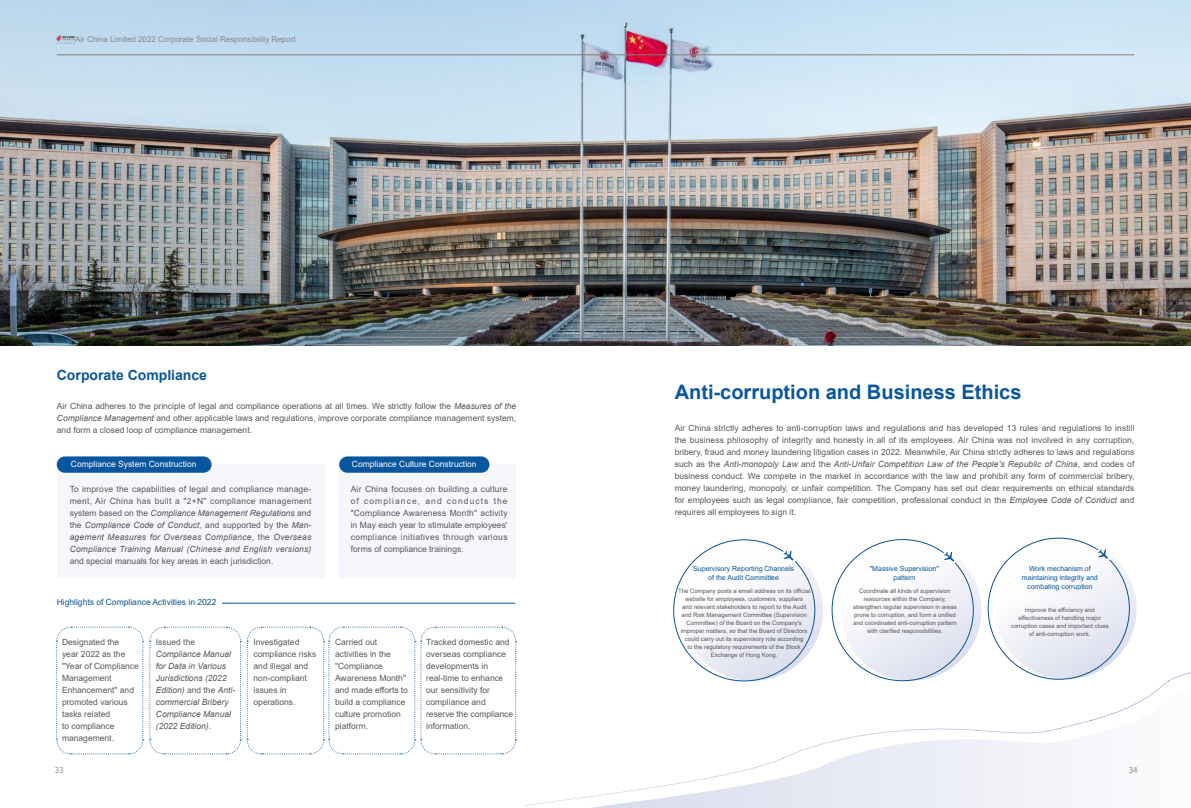
<style>
.page{position:relative;width:1191px;height:808px;background:#fff}
.page>*{position:absolute;margin:0;border:0;box-sizing:border-box;transform-origin:0 0}
.t1{font:700 20px "Arial";color:#08569e}
.t2{font:700 14px "Arial";color:#08569e}
.t3{font:8.5px/12px "Arial";color:#595757}
.t4{font:italic 8.5px/12px "Arial";color:#595757}
.t5{font:8.5px "Arial";color:#fff}
.t6{font:8.5px "Arial";color:#08569e}
.t7{font:8px "Arial";color:#878787}
.t8{font:8px "Source Han Sans CN";color:#898989}
.t9{font:7px/9px "Arial";color:#08569e;text-align:center}
.t10{font:6px/8px "Arial";color:#595757;text-align:center}
.s1{font-style:italic}
.s2{font-style:normal}
</style>
<div class="page">
<svg style="left:995px;top:538px;width:141px;height:141px"></svg>
<svg style="left:840px;top:540px;width:141px;height:141px"></svg>
<svg style="left:682px;top:540px;width:141px;height:141px"></svg>
<svg style="left:940px;top:548px;width:19px;height:18px"></svg>
<svg style="left:780px;top:547px;width:18px;height:18px"></svg>
<svg style="left:1094px;top:546px;width:19px;height:17px"></svg>
<img style="left:0;top:0;width:1191px;height:346px">
<hr style="left:57px;top:55px;width:1077px;height:1px;background:#808080">
<hr style="left:222px;top:603px;width:293px;height:1px;background:#08569e">
<div style="left:57px;top:465px;width:268px;height:113px;background:#f6f7fb"></div>
<div style="left:339px;top:465px;width:177px;height:113px;background:#f6f7fb"></div>
<div style="left:57px;top:456px;width:155px;height:17px;background:#08569e;border-radius:8px"></div>
<svg style="left:56px;top:626px;width:1135px;height:182px"></svg>
<div style="left:339px;top:456px;width:150px;height:17px;background:#08569e;border-radius:8px"></div>
<p class="t7" style="left:75px;top:34px;width:222px">Air China Limited 2022 Corporate Social Responsibility Report</p>
<h2 class="t2" style="left:57px;top:365px;width:152px">Corporate Compliance</h2>
<p class="t3" style="left:57px;top:400px;width:461px;text-align:justify">Air China adheres to the principle of legal and compliance operations at all times. We strictly follow the <span class="s1">Measures of the Compliance Management</span> and other applicable laws and regulations, improve corporate compliance management system, and form a closed loop of compliance management.</p>
<p class="t5" style="left:352px;top:458px;width:126px">Compliance Culture Construction</p>
<p class="t5" style="left:71px;top:458px;width:127px">Compliance System Construction</p>
<p class="t4" style="left:70px;top:483px;width:243px;text-align:justify"><span class="s2">To improve the capabilities of legal and compliance manage&shy;ment, Air China has built a "2+N" compliance management system based on the</span> Compliance Management Regulations <span class="s2">and the</span> Compliance Code of Conduct<span class="s2">, and supported by the</span> Man&shy;agement Measures for Overseas Compliance<span class="s2">, the</span> Overseas Compliance Training Manual (Chinese and English versions)</p>
<p class="t3" style="left:70px;top:554px;width:205px">and special manuals for key areas in each jurisdiction.</p>
<p class="t3" style="left:351px;top:482px;width:158px;text-align:justify">Air China focuses on building a culture of compliance, and conducts the "Compliance Awareness Month" activity in May each year to stimulate employees' compliance initiatives through various forms of compliance trainings.</p>
<p class="t6" style="left:57px;top:597px;width:161px">Highlights of Compliance Activities in 2022</p>
<p class="t3" style="left:62px;top:636px;width:78px">Designated the<br>year 2022 as the "Year of Compliance<br>Management<br>Enhancement" and promoted various tasks related<br>to compliance management.</p>
<p class="t3" style="left:156px;top:636px;width:41px">Issued the</p>
<p class="t4" style="left:156px;top:648px;width:81px">Compliance Manual for Data in Various<br>Jurisdictions (2022<br>Edition) <span class="s2">and the</span> Anti&shy;commercial Bribery<br>Compliance Manual (2022 Edition)<span class="s2">.</span></p>
<p class="t3" style="left:253px;top:636px;width:64px">Investigated compliance risks and illegal and non-compliant issues in operations.</p>
<p class="t3" style="left:335px;top:636px;width:74px">Carried out activities in the "Compliance<br>Awareness Month" and made efforts to build a compliance culture promotion platform.</p>
<p class="t3" style="left:426px;top:636px;width:88px">Tracked domestic and overseas compliance developments in real-time to enhance our sensitivity for compliance and reserve the compliance information.</p>
<h1 class="t1" style="left:674px;top:378px;width:348px">Anti-corruption and Business Ethics</h1>
<p class="t3" style="left:674px;top:421px;width:461px;text-align:justify">Air China strictly adheres to anti-corruption laws and regulations and has developed 13 rules and regulations to instill the business philosophy of integrity and honesty in all of its employees. Air China was not involved in any corruption, bribery, fraud and money laundering litigation cases in 2022. Meanwhile, Air China strictly adheres to laws and regulations such as the <span class="s1">Anti-monopoly Law</span> and the <span class="s1">Anti-Unfair Competition Law of the People's Republic of China</span>, and codes of business conduct. We compete in the market in accordance with the law and prohibit any form of commercial bribery, money laundering, monopoly, or unfair competition. The Company has set out clear requirements on ethical standards for employees such as legal compliance, fair competition, professional conduct in the <span class="s1">Employee Code of Conduct</span> and requires all employees to sign it.</p>
<p class="t9" style="left:693px;top:564px;width:102px">Supervisory Reporting Channels of the Audit Committee</p>
<p class="t10" style="left:678px;top:586px;width:134px">The Company posts a email address on its official website for employees, customers, suppliers<br>and relevant stakeholders to report to the Audit and Risk Management Committee (Supervision Committee) of the Board on the Company's improper matters, so that the Board of Directors could carry out its supervisory role according<br>to the regulatory requirements of the Stock Exchange of Hong Kong.</p>
<p class="t9" style="left:869px;top:564px;width:71px">"Massive Supervision" pattern</p>
<p class="t10" style="left:853px;top:587px;width:105px">Coordinate all kinds of supervision resources within the Company, strengthen regular supervision in areas prone to corruption, and form a unified and coordinated anti-corruption pattern with clarified responsibilities.</p>
<p class="t9" style="left:1022px;top:564px;width:77px">Work mechanism of maintaining integrity and combating corruption</p>
<p class="t10" style="left:1011px;top:605px;width:99px">Improve the efficiency and effectiveness of handling major corruption cases and important clues of anti-corruption work.</p>
<p class="t8" style="left:55px;top:765px;width:10px">33</p>
<p class="t8" style="left:1128px;top:765px;width:10px">34</p>
</div>
